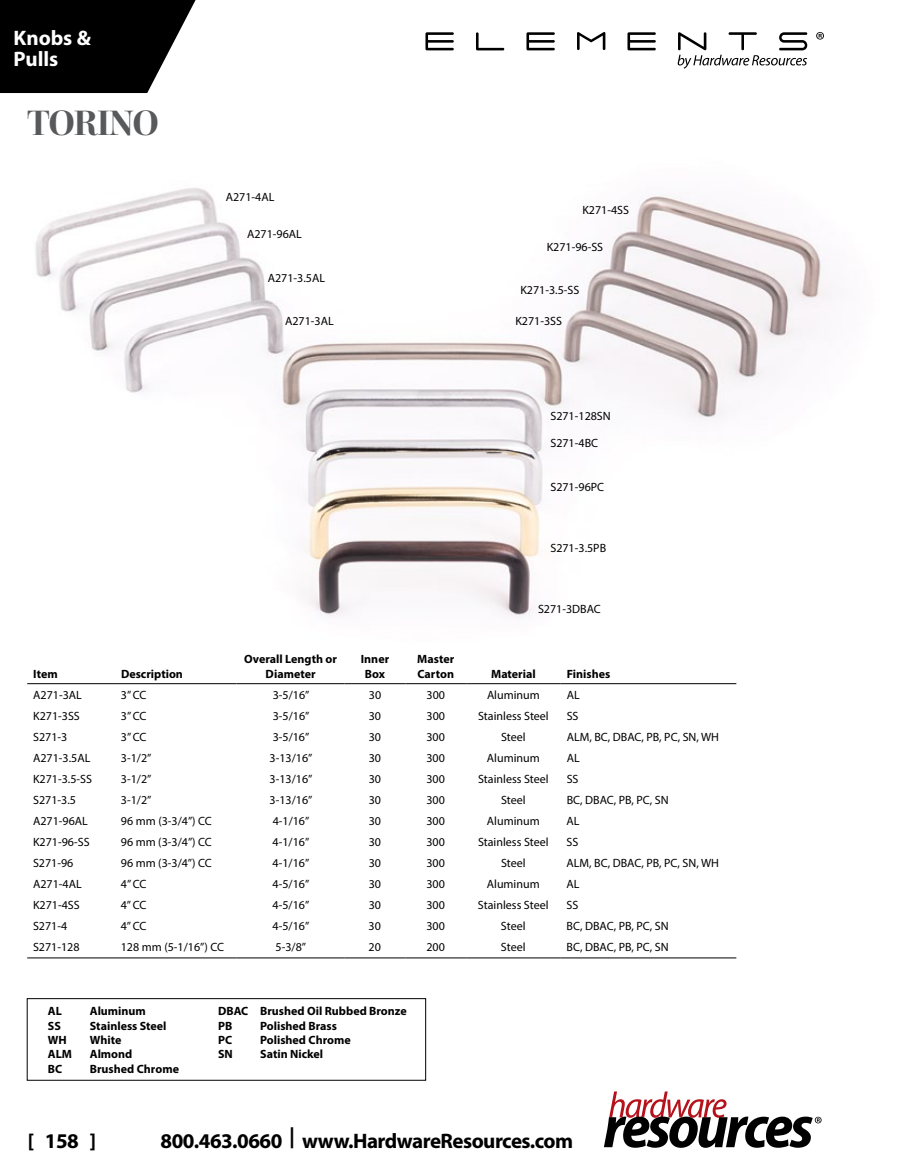
<style>
.page{position:relative;width:905px;height:1175px;background:#fff}
.page>*{position:absolute;margin:0;border:0;box-sizing:border-box;transform-origin:0 0}
.t1{font:700 36px "Mencken Std Head";letter-spacing:-.025em;color:#58595b}
.t2{font:700 21px "Myriad Pro";letter-spacing:-.025em;color:#000}
.t3{font:700 21px/21px "Myriad Pro";letter-spacing:-.005em;color:#fff}
.t4{font:12px "Myriad Pro";color:#000}
.t5{font:700 12px/14.4px "Myriad Pro";color:#000;text-align:center}
</style>
<div class="page">
<svg style="left:604px;top:1091px;width:217px;height:56px"></svg>
<svg style="left:425px;top:32px;width:29px;height:18px"></svg>
<svg style="left:476px;top:32px;width:28px;height:18px"></svg>
<svg style="left:526px;top:32px;width:28px;height:18px"></svg>
<svg style="left:577px;top:32px;width:28px;height:18px"></svg>
<svg style="left:627px;top:32px;width:28px;height:18px"></svg>
<svg style="left:677px;top:32px;width:130px;height:37px"></svg>
<svg style="left:816px;top:32px;width:8px;height:8px"></svg>
<svg style="left:0;top:0;width:196px;height:93px;background:#1e1e1e"></svg>
<img style="left:35px;top:188px;width:797px;height:430px">
<hr style="left:27px;top:957px;width:88px;height:1px;background:#000">
<hr style="left:115px;top:957px;width:121px;height:1px;background:#000">
<hr style="left:236px;top:957px;width:108px;height:1px;background:#000">
<hr style="left:344px;top:957px;width:61px;height:1px;background:#000">
<hr style="left:405px;top:957px;width:61px;height:1px;background:#000">
<hr style="left:466px;top:957px;width:94px;height:1px;background:#000">
<hr style="left:560px;top:957px;width:176px;height:1px;background:#000">
<hr style="left:27px;top:683px;width:88px;height:1px;background:#000">
<hr style="left:115px;top:683px;width:121px;height:1px;background:#000">
<hr style="left:236px;top:683px;width:108px;height:1px;background:#000">
<hr style="left:344px;top:683px;width:61px;height:1px;background:#000">
<hr style="left:405px;top:683px;width:61px;height:1px;background:#000">
<hr style="left:466px;top:683px;width:94px;height:1px;background:#000">
<hr style="left:560px;top:683px;width:176px;height:1px;background:#000">
<div style="left:27px;top:998px;width:399px;height:82px;border:1px solid #000"></div>
<h2 class="t3" style="left:14px;top:27px;width:79px">Knobs &amp;<br>Pulls</h2>
<h1 class="t1" style="left:27px;top:102px;width:133px">TORINO</h1>
<p class="t5" style="left:33px;top:666px;width:26px">Item</p>
<p class="t5" style="left:121px;top:666px;width:63px">Description</p>
<p class="t4" style="left:226px;top:190px;width:50px">A271-4AL</p>
<p class="t4" style="left:247px;top:226px;width:56px">A271-96AL</p>
<p class="t4" style="left:268px;top:270px;width:59px">A271-3.5AL</p>
<p class="t4" style="left:285px;top:314px;width:50px">A271-3AL</p>
<p class="t5" style="left:244px;top:651px;width:94px">Overall Length or<br>Diameter</p>
<p class="t5" style="left:361px;top:651px;width:30px">Inner<br>Box</p>
<p class="t5" style="left:417px;top:651px;width:38px;text-align:left">Master<br>Carton</p>
<p class="t4" style="left:582px;top:202px;width:48px">K271-4SS</p>
<p class="t4" style="left:546px;top:239px;width:58px">K271-96-SS</p>
<p class="t4" style="left:520px;top:282px;width:60px">K271-3.5-SS</p>
<p class="t4" style="left:515px;top:314px;width:48px">K271-3SS</p>
<p class="t4" style="left:550px;top:409px;width:62px">S271-128SN</p>
<p class="t4" style="left:550px;top:436px;width:49px">S271-4BC</p>
<p class="t4" style="left:550px;top:480px;width:55px">S271-96PC</p>
<p class="t4" style="left:550px;top:541px;width:57px">S271-3.5PB</p>
<p class="t4" style="left:538px;top:602px;width:64px">S271-3DBAC</p>
<p class="t5" style="left:491px;top:666px;width:46px">Material</p>
<p class="t5" style="left:566px;top:666px;width:45px">Finishes</p>
<p class="t4" style="left:33px;top:687px;width:50px">A271-3AL</p>
<p class="t4" style="left:121px;top:687px;width:27px">3” CC</p>
<p class="t4" style="left:273px;top:687px;width:38px">3-5/16”</p>
<p class="t4" style="left:369px;top:687px;width:14px">30</p>
<p class="t4" style="left:426px;top:687px;width:20px">300</p>
<p class="t4" style="left:487px;top:687px;width:54px">Aluminum</p>
<p class="t4" style="left:566px;top:687px;width:15px">AL</p>
<p class="t4" style="left:33px;top:708px;width:48px">K271-3SS</p>
<p class="t4" style="left:121px;top:708px;width:27px">3” CC</p>
<p class="t4" style="left:273px;top:708px;width:38px">3-5/16”</p>
<p class="t4" style="left:369px;top:708px;width:14px">30</p>
<p class="t4" style="left:426px;top:708px;width:20px">300</p>
<p class="t4" style="left:478px;top:708px;width:72px">Stainless Steel</p>
<p class="t4" style="left:566px;top:708px;width:13px">SS</p>
<p class="t4" style="left:33px;top:729px;width:36px">S271-3</p>
<p class="t4" style="left:121px;top:729px;width:27px">3” CC</p>
<p class="t4" style="left:273px;top:729px;width:38px">3-5/16”</p>
<p class="t4" style="left:369px;top:729px;width:14px">30</p>
<p class="t4" style="left:426px;top:729px;width:20px">300</p>
<p class="t4" style="left:501px;top:729px;width:26px">Steel</p>
<p class="t4" style="left:566px;top:729px;width:154px">ALM, BC, DBAC, PB, PC, SN, WH</p>
<p class="t4" style="left:33px;top:750px;width:59px">A271-3.5AL</p>
<p class="t4" style="left:121px;top:750px;width:32px">3-1/2”</p>
<p class="t4" style="left:269px;top:750px;width:44px">3-13/16”</p>
<p class="t4" style="left:369px;top:750px;width:14px">30</p>
<p class="t4" style="left:426px;top:750px;width:20px">300</p>
<p class="t4" style="left:487px;top:750px;width:54px">Aluminum</p>
<p class="t4" style="left:566px;top:750px;width:15px">AL</p>
<p class="t4" style="left:33px;top:771px;width:60px">K271-3.5-SS</p>
<p class="t4" style="left:121px;top:771px;width:32px">3-1/2”</p>
<p class="t4" style="left:269px;top:771px;width:44px">3-13/16”</p>
<p class="t4" style="left:369px;top:771px;width:14px">30</p>
<p class="t4" style="left:426px;top:771px;width:20px">300</p>
<p class="t4" style="left:478px;top:771px;width:72px">Stainless Steel</p>
<p class="t4" style="left:566px;top:771px;width:13px">SS</p>
<p class="t4" style="left:33px;top:792px;width:44px">S271-3.5</p>
<p class="t4" style="left:121px;top:792px;width:32px">3-1/2”</p>
<p class="t4" style="left:269px;top:792px;width:44px">3-13/16”</p>
<p class="t4" style="left:369px;top:792px;width:14px">30</p>
<p class="t4" style="left:426px;top:792px;width:20px">300</p>
<p class="t4" style="left:501px;top:792px;width:26px">Steel</p>
<p class="t4" style="left:566px;top:792px;width:104px">BC, DBAC, PB, PC, SN</p>
<p class="t4" style="left:33px;top:813px;width:56px">A271-96AL</p>
<p class="t4" style="left:121px;top:813px;width:92px">96 mm (3-3/4”) CC</p>
<p class="t4" style="left:273px;top:813px;width:38px">4-1/16”</p>
<p class="t4" style="left:369px;top:813px;width:14px">30</p>
<p class="t4" style="left:426px;top:813px;width:20px">300</p>
<p class="t4" style="left:487px;top:813px;width:54px">Aluminum</p>
<p class="t4" style="left:566px;top:813px;width:15px">AL</p>
<p class="t4" style="left:33px;top:834px;width:58px">K271-96-SS</p>
<p class="t4" style="left:121px;top:834px;width:92px">96 mm (3-3/4”) CC</p>
<p class="t4" style="left:273px;top:834px;width:38px">4-1/16”</p>
<p class="t4" style="left:369px;top:834px;width:14px">30</p>
<p class="t4" style="left:426px;top:834px;width:20px">300</p>
<p class="t4" style="left:478px;top:834px;width:72px">Stainless Steel</p>
<p class="t4" style="left:566px;top:834px;width:13px">SS</p>
<p class="t4" style="left:33px;top:855px;width:42px">S271-96</p>
<p class="t4" style="left:121px;top:855px;width:92px">96 mm (3-3/4”) CC</p>
<p class="t4" style="left:272px;top:855px;width:38px">4-1/16”</p>
<p class="t4" style="left:369px;top:855px;width:14px">30</p>
<p class="t4" style="left:426px;top:855px;width:20px">300</p>
<p class="t4" style="left:501px;top:855px;width:26px">Steel</p>
<p class="t4" style="left:566px;top:855px;width:154px">ALM, BC, DBAC, PB, PC, SN, WH</p>
<p class="t4" style="left:33px;top:876px;width:50px">A271-4AL</p>
<p class="t4" style="left:121px;top:876px;width:27px">4” CC</p>
<p class="t4" style="left:272px;top:876px;width:38px">4-5/16”</p>
<p class="t4" style="left:369px;top:876px;width:14px">30</p>
<p class="t4" style="left:426px;top:876px;width:20px">300</p>
<p class="t4" style="left:487px;top:876px;width:54px">Aluminum</p>
<p class="t4" style="left:566px;top:876px;width:15px">AL</p>
<p class="t4" style="left:33px;top:897px;width:48px">K271-4SS</p>
<p class="t4" style="left:121px;top:897px;width:27px">4” CC</p>
<p class="t4" style="left:272px;top:897px;width:38px">4-5/16”</p>
<p class="t4" style="left:368px;top:897px;width:14px">30</p>
<p class="t4" style="left:426px;top:897px;width:20px">300</p>
<p class="t4" style="left:478px;top:897px;width:72px">Stainless Steel</p>
<p class="t4" style="left:566px;top:897px;width:13px">SS</p>
<p class="t4" style="left:33px;top:918px;width:36px">S271-4</p>
<p class="t4" style="left:121px;top:918px;width:27px">4” CC</p>
<p class="t4" style="left:272px;top:918px;width:38px">4-5/16”</p>
<p class="t4" style="left:368px;top:918px;width:14px">30</p>
<p class="t4" style="left:426px;top:918px;width:20px">300</p>
<p class="t4" style="left:501px;top:918px;width:26px">Steel</p>
<p class="t4" style="left:566px;top:918px;width:104px">BC, DBAC, PB, PC, SN</p>
<p class="t4" style="left:33px;top:939px;width:48px">S271-128</p>
<p class="t4" style="left:121px;top:939px;width:105px">128 mm (5-1/16”) CC</p>
<p class="t4" style="left:275px;top:939px;width:32px">5-3/8”</p>
<p class="t4" style="left:368px;top:939px;width:14px">20</p>
<p class="t4" style="left:426px;top:939px;width:20px">200</p>
<p class="t4" style="left:501px;top:939px;width:26px">Steel</p>
<p class="t4" style="left:566px;top:939px;width:104px">BC, DBAC, PB, PC, SN</p>
<p class="t5" style="left:48px;top:1003px;width:16px">AL</p>
<p class="t5" style="left:90px;top:1003px;width:58px">Aluminum</p>
<p class="t5" style="left:48px;top:1017px;width:14px">SS</p>
<p class="t5" style="left:90px;top:1017px;width:78px">Stainless Steel</p>
<p class="t5" style="left:48px;top:1032px;width:20px">WH</p>
<p class="t5" style="left:90px;top:1032px;width:33px">White</p>
<p class="t5" style="left:48px;top:1046px;width:26px">ALM</p>
<p class="t5" style="left:90px;top:1046px;width:44px">Almond</p>
<p class="t5" style="left:48px;top:1061px;width:16px">BC</p>
<p class="t5" style="left:90px;top:1061px;width:91px">Brushed Chrome</p>
<p class="t5" style="left:218px;top:1003px;width:190px;text-align:left">DBAC Brushed Oil Rubbed Bronze<br>PB</p>
<p class="t5" style="left:260px;top:1017px;width:78px">Polished Brass</p>
<p class="t5" style="left:218px;top:1032px;width:16px">PC</p>
<p class="t5" style="left:260px;top:1032px;width:92px">Polished Chrome</p>
<p class="t5" style="left:218px;top:1046px;width:16px">SN</p>
<p class="t5" style="left:260px;top:1046px;width:64px">Satin Nickel</p>
<h2 class="t2" style="left:28px;top:1127px;width:70px">[ 158 ]</h2>
<h2 class="t2" style="left:160px;top:1127px;width:414px">800.463.0660 | www.HardwareResources.com</h2>
</div>
